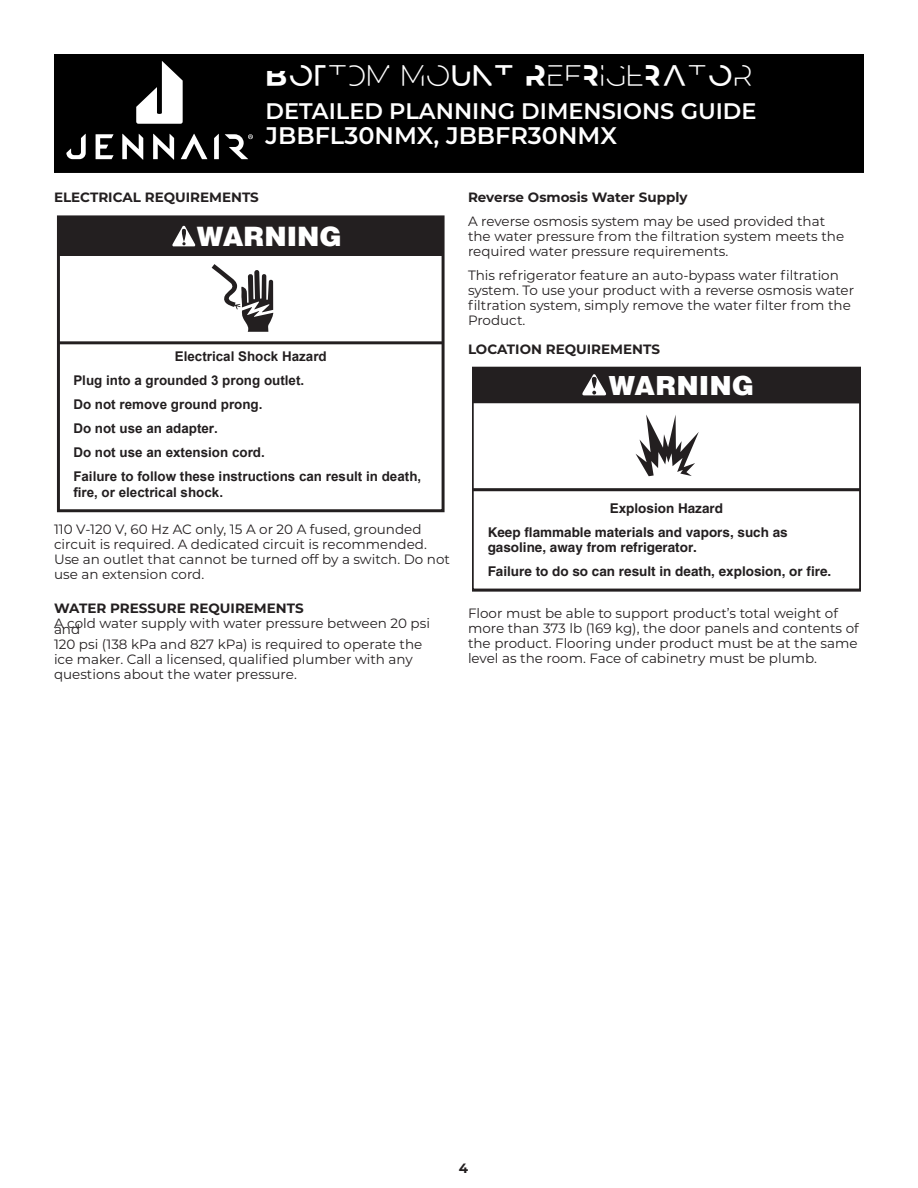
<style>
.page{position:relative;width:918px;height:1188px;background:#fff}
.page>*{position:absolute;margin:0;border:0;box-sizing:border-box;transform-origin:0 0}
.t1{font:36px "Jennair Defiant Sans";color:#fff}
.t2{font:900 27px "Helvetica";color:#fff}
.t3{font:900 26.85px "Helvetica";color:#fff}
.t4{font:600 24px "Montserrat";color:#fff}
.t5{font:600 22.5px "Montserrat";color:#fff}
.t6{font:13.5px/15px "Montserrat";color:#231f20}
.t7{font:700 13.5px/23.2px "Helvetica";color:#231f20}
.t8{font:700 13.5px "Montserrat";color:#231f20}
.t9{font:700 13.35px/23.9px "Arial";color:#231f20}
</style>
<div class="page">
<svg style="left:212px;top:264px;width:61px;height:68px"></svg>
<div style="left:58px;top:217px;width:385px;height:39px;background:#231f20"></div>
<hr style="left:58px;top:341px;width:385px;height:3px;background:#231f20">
<svg style="left:172px;top:226px;width:24px;height:20px"></svg>
<div style="left:57px;top:215px;width:388px;height:297px;border:3px solid #231f20"></div>
<svg style="left:472px;top:367px;width:389px;height:225px"></svg>
<div style="left:472px;top:367px;width:388px;height:36px;background:#231f20"></div>
<svg style="left:582px;top:374px;width:24px;height:21px"></svg>
<svg style="left:636px;top:415px;width:63px;height:61px"></svg>
<div style="left:55px;top:55px;width:808px;height:117px;background:#000"></div>
<div style="left:54px;top:54px;width:810px;height:119px;border:2px solid #000"></div>
<svg style="left:96px;top:134px;width:18px;height:25px"></svg>
<svg style="left:153px;top:134px;width:21px;height:26px"></svg>
<svg style="left:181px;top:134px;width:26px;height:25px"></svg>
<svg style="left:214px;top:134px;width:5px;height:25px"></svg>
<svg style="left:122px;top:134px;width:21px;height:26px"></svg>
<svg style="left:66px;top:134px;width:20px;height:25px"></svg>
<svg style="left:136px;top:61px;width:47px;height:63px"></svg>
<svg style="left:225px;top:134px;width:28px;height:25px"></svg>
<h1 class="t1" style="left:266px;top:56px;width:489px">BOTTOM MOUNT REFRIGERATOR</h1>
<h3 class="t5" style="left:266px;top:99px;width:493px">DETAILED PLANNING DIMENSIONS GUIDE</h3>
<h3 class="t4" style="left:266px;top:123px;width:353px">JBBFL30NMX, JBBFR30NMX</h3>
<p class="t8" style="left:54px;top:190px;width:206px">ELECTRICAL REQUIREMENTS</p>
<h3 class="t3" style="left:197px;top:221px;width:147px">WARNING</h3>
<p class="t9" style="left:73px;top:346px;width:349px;text-indent:101px">Electrical Shock Hazard<br>Plug into a grounded 3 prong outlet.<br>Do not remove ground prong.<br>Do not use an adapter.<br>Do not use an extension cord.<br>Failure to follow these instructions can result in death,</p>
<p class="t9" style="left:73px;top:482px;width:151px">fire, or electrical shock.</p>
<p class="t6" style="left:54px;top:522px;width:397px">110 V-120 V, 60 Hz AC only, 15 A or 20 A fused, grounded circuit is required. A dedicated circuit is recommended.<br>Use an outlet that cannot be turned off by a switch. Do not use an extension cord.</p>
<p class="t8" style="left:54px;top:601px;width:251px">WATER PRESSURE REQUIREMENTS</p>
<p class="t6" style="left:54px;top:616px;width:378px">A cold water supply with water pressure between 20 psi</p>
<p class="t6" style="left:54px;top:622px;width:370px">and<br>120 psi (138 kPa and 827 kPa) is required to operate the ice maker. Call a licensed, qualified plumber with any questions about the water pressure.</p>
<p class="t8" style="left:468px;top:190px;width:221px">Reverse Osmosis Water Supply</p>
<p class="t6" style="left:468px;top:214px;width:378px">A reverse osmosis system may be used provided that the water pressure from the filtration system meets the required water pressure requirements.</p>
<p class="t6" style="left:468px;top:268px;width:388px">This refrigerator feature an auto-bypass water filtration system. To use your product with a reverse osmosis water filtration system, simply remove the water filter from the Product.</p>
<p class="t8" style="left:468px;top:341px;width:193px">LOCATION REQUIREMENTS</p>
<h2 class="t2" style="left:608px;top:370px;width:148px">WARNING</h2>
<p class="t7" style="left:488px;top:498px;width:302px;text-indent:122px">Explosion Hazard<br>Keep flammable materials and vapors, such as</p>
<p class="t7" style="left:488px;top:537px;width:345px">gasoline, away from refrigerator.<br>Failure to do so can result in death, explosion, or fire.</p>
<p class="t6" style="left:468px;top:606px;width:392px">Floor must be able to support product’s total weight of more than 373 lb (169 kg), the door panels and contents of the product. Flooring under product must be at the same level as the room. Face of cabinetry must be plumb.</p>
<p class="t8" style="left:459px;top:1161px;width:11px">4</p>
</div>
